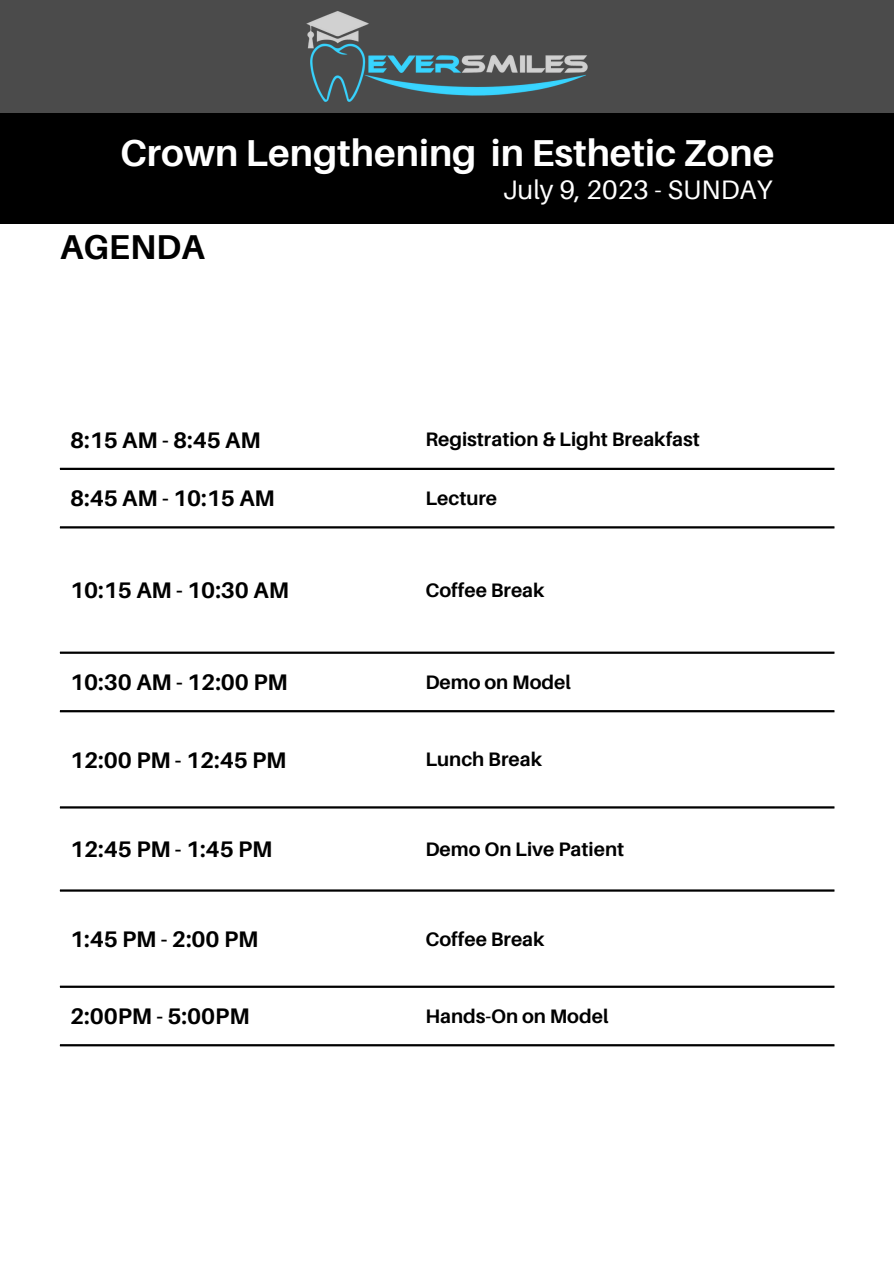
<style>
.page{position:relative;width:894px;height:1264px;background:#fff}
.page>*{position:absolute;margin:0;border:0;box-sizing:border-box;transform-origin:0 0}
.t1{font:700 37.5px "Aileron";color:#fff}
.t2{font:700 34.5px "Aileron";color:#000}
.t3{font:26.7px "Aileron";color:#fff}
.t4{font:700 22.5px "Aileron";color:#000}
.t5{font:700 19.5px "Aileron";color:#000}
</style>
<div class="page">
<div style="left:0;top:0;width:893px;height:116px;background:#4b4b4b"></div>
<div style="left:0;top:113px;width:893px;height:111px;background:#000"></div>
<img style="left:306px;top:11px;width:282px;height:91px">
<hr style="left:60px;top:468px;width:774px;height:2px;background:#000">
<hr style="left:60px;top:526px;width:774px;height:2px;background:#000">
<hr style="left:60px;top:651px;width:774px;height:3px;background:#000">
<hr style="left:60px;top:710px;width:774px;height:2px;background:#000">
<hr style="left:60px;top:806px;width:774px;height:2px;background:#000">
<hr style="left:60px;top:889px;width:774px;height:2px;background:#000">
<hr style="left:60px;top:985px;width:774px;height:2px;background:#000">
<hr style="left:60px;top:1044px;width:774px;height:2px;background:#000">
<p class="t1" style="left:120px;top:129px;width:655px">Crown Lengthening in Esthetic Zone</p>
<p class="t2" style="left:60px;top:226px;width:146px">AGENDA</p>
<p class="t3" style="left:503px;top:173px;width:271px">July 9, 2023 - SUNDAY</p>
<p class="t4" style="left:70px;top:426px;width:192px">8:15 AM - 8:45 AM</p>
<p class="t5" style="left:425px;top:427px;width:276px">Registration &amp; Light Breakfast</p>
<p class="t4" style="left:70px;top:484px;width:206px">8:45 AM - 10:15 AM</p>
<p class="t5" style="left:425px;top:486px;width:73px">Lecture</p>
<p class="t4" style="left:70px;top:576px;width:220px">10:15 AM - 10:30 AM</p>
<p class="t5" style="left:425px;top:578px;width:121px">Coffee Break</p>
<p class="t4" style="left:70px;top:668px;width:219px">10:30 AM - 12:00 PM</p>
<p class="t5" style="left:425px;top:670px;width:147px">Demo on Model</p>
<p class="t4" style="left:70px;top:745px;width:218px">12:00 PM - 12:45 PM</p>
<p class="t5" style="left:425px;top:747px;width:118px">Lunch Break</p>
<p class="t4" style="left:70px;top:835px;width:204px">12:45 PM - 1:45 PM</p>
<p class="t5" style="left:425px;top:837px;width:200px">Demo On Live Patient</p>
<p class="t4" style="left:70px;top:925px;width:190px">1:45 PM - 2:00 PM</p>
<p class="t5" style="left:425px;top:926px;width:121px">Coffee Break</p>
<p class="t4" style="left:70px;top:1002px;width:181px">2:00PM - 5:00PM</p>
<p class="t5" style="left:425px;top:1003px;width:184px">Hands-On on Model</p>
</div>
